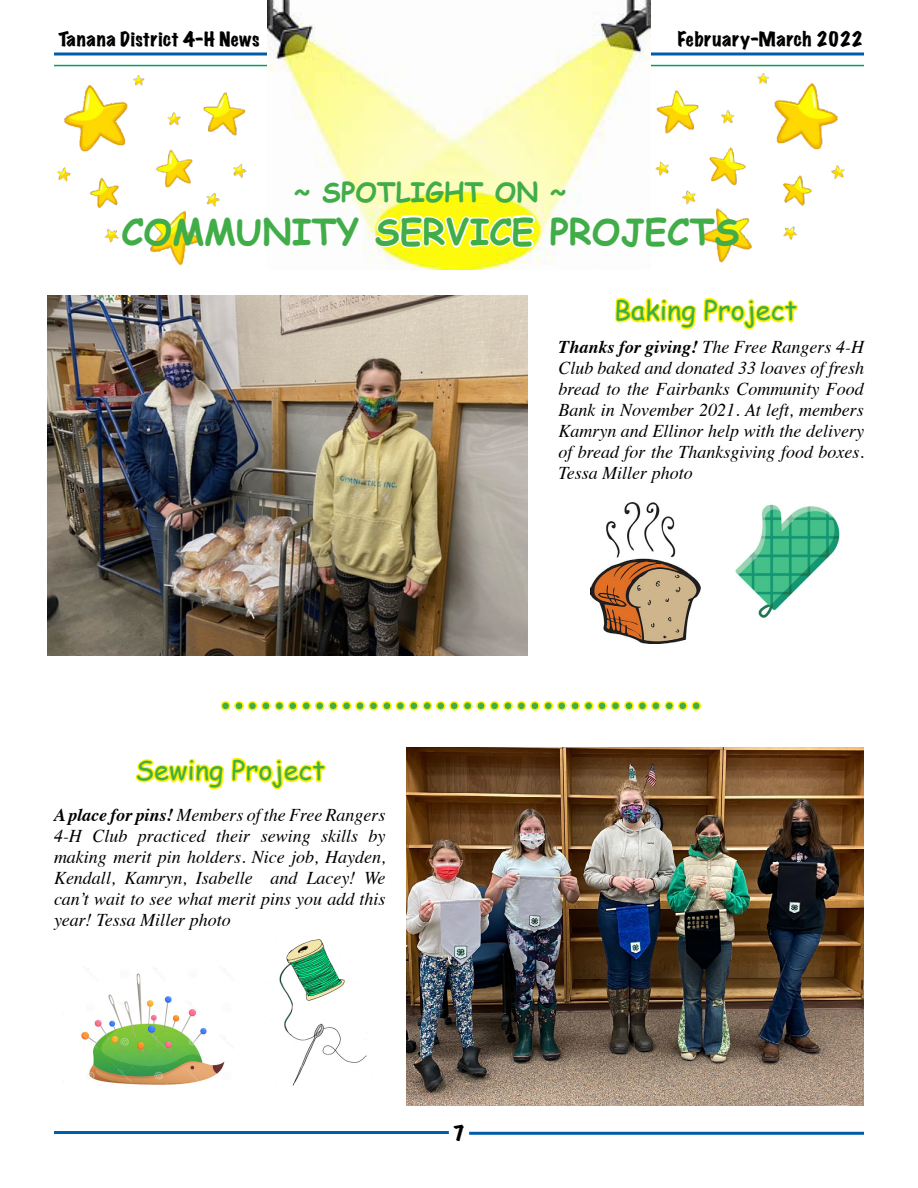
<style>
.page{position:relative;width:918px;height:1188px;background:#fff}
.page>*{position:absolute;margin:0;border:0;box-sizing:border-box;transform-origin:0 0}
.t1{font:54px "Comic Sans MS";color:#41ad49}
.t2{font:700 36px "Comic Sans MS";color:#41ad49}
.t3{font:27px "Comic Sans MS";color:#41ad49}
.t4{font:700 27px "Comic Sans MS";color:#41ad49}
.t5{font:italic 18px/21px "Times";color:#000;text-align:justify}
.t6{font:expanded 18px "Marker Felt";letter-spacing:.035em;color:#000}
.s1{font-weight:700}
</style>
<div class="page">
<hr style="left:54px;top:1131px;width:395px;height:3px;background:#005daa">
<hr style="left:469px;top:1132px;width:395px;height:3px;background:#005daa">
<svg style="left:651px;top:52px;width:213px;height:4px"></svg>
<img style="left:651px;top:64px;width:213px;height:142px">
<img style="left:47px;top:48px;width:221px;height:258px">
<img style="left:407px;top:747px;width:457px;height:359px">
<img style="left:48px;top:295px;width:480px;height:360px">
<img style="left:268px;top:0;width:382px;height:270px">
<svg style="left:372px;top:213px;width:165px;height:37px"></svg>
<svg style="left:614px;top:202px;width:186px;height:301px"></svg>
<img style="left:725px;top:497px;width:115px;height:121px">
<img style="left:591px;top:503px;width:110px;height:141px">
<img style="left:279px;top:939px;width:88px;height:147px">
<img style="left:81px;top:973px;width:144px;height:112px">
<svg style="left:135px;top:701px;width:568px;height:90px"></svg>
<p class="t6" style="left:58px;top:25px;width:202px">Tanana District 4-H News</p>
<p class="t6" style="left:678px;top:25px;width:186px">February-March 2022</p>
<h3 class="t4" style="left:294px;top:172px;width:274px">~ SPOTLIGHT ON ~</h3>
<h2 class="t2" style="left:121px;top:205px;width:620px">COMMUNITY SERVICE PROJECTS</h2>
<h3 class="t3" style="left:614px;top:290px;width:185px">Baking Project</h3>
<p class="t5" style="left:558px;top:336px;width:307px"><span class="s1">Thanks for giving!</span> The Free Rangers 4-H Club baked and donated 33 loaves of fresh bread to the Fairbanks Community Food Bank in November 2021. At left, members Kamryn and Ellinor help with the delivery of bread for the Thanksgiving food boxes.<br>Tessa Miller photo</p>
<h1 class="t1" style="left:219px;top:647px;width:486px">....................................</h1>
<h3 class="t3" style="left:136px;top:750px;width:191px">Sewing Project</h3>
<p class="t5" style="left:54px;top:803px;width:333px"><span class="s1">A place for pins!</span> Members of the Free Rangers 4-H Club practiced their sewing skills by making merit pin holders. Nice job, Hayden, Kendall, Kamryn, Isabelle and Lacey! We can’t wait to see what merit pins you add this year! Tessa Miller photo</p>
<p class="t6" style="left:453px;top:1119px;width:13px">7</p>
</div>
